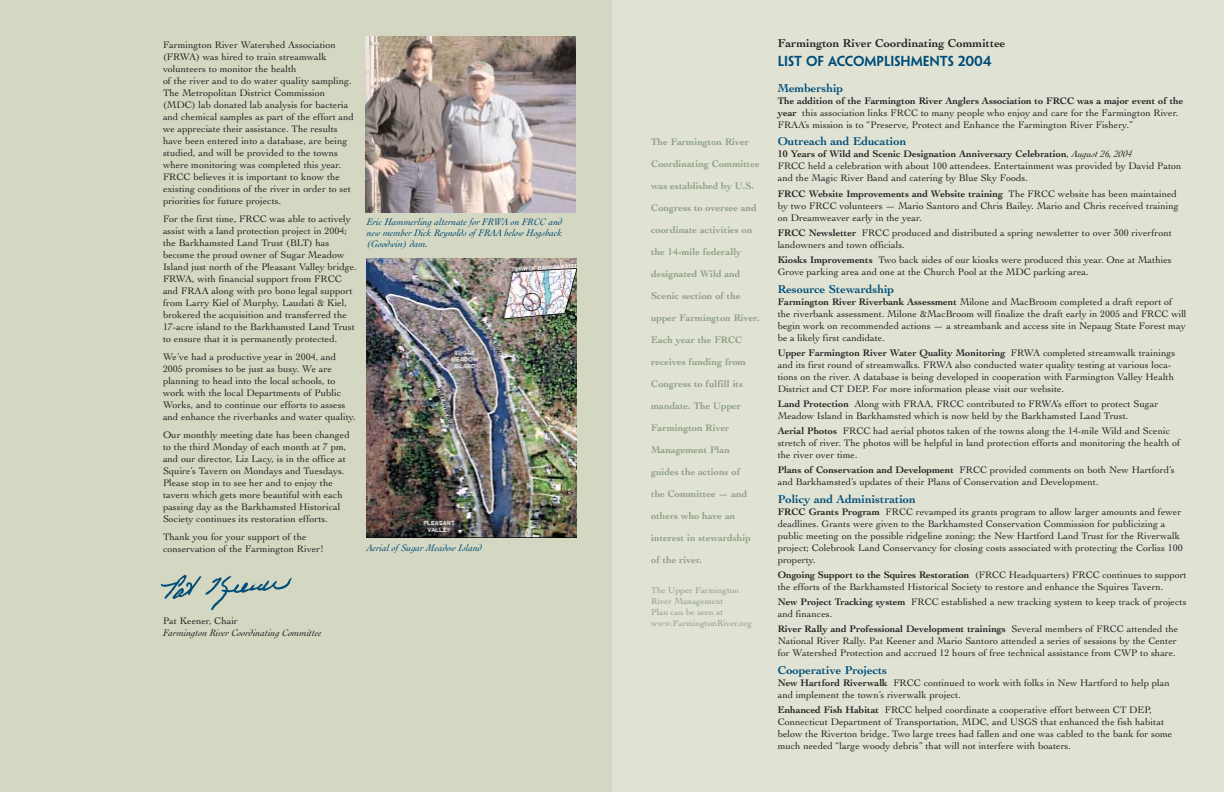
<style>
.page{position:relative;width:1224px;height:792px;background:#fff}
.page>*{position:absolute;margin:0;border:0;box-sizing:border-box;transform-origin:0 0}
.t1{font:13px "Penumbra MM 585 0";color:#004d79}
.t2{font:700 12px "Cochin";color:#004d79}
.t3{font:700 12px "Cochin";color:#231f1f}
.t4{font:10px/12px "Cochin";color:#231f1f}
.t5{font:700 10px "Cochin";color:#8c9c81}
.t6{font:italic 10px/11px "Cochin";color:#004d79;text-align:justify}
.t7{font:italic 10px "Cochin";color:#231f1f}
.t8{font:9px/11px "Cochin";color:#8c9c81}
.s1{font-weight:700}
.s2{font-style:italic}
</style>
<div class="page">
<div style="left:0;top:0;width:612px;height:792px;background:#d4d7c2"></div>
<div style="left:612px;top:0;width:612px;height:792px;background:#e0e3d4"></div>
<img style="left:367px;top:259px;width:209px;height:279px">
<img style="left:160px;top:574px;width:132px;height:36px">
<img style="left:366px;top:36px;width:210px;height:177px">
<p class="t4" style="left:163px;top:39px;width:193px">Farmington River Watershed Association (FRWA) was hired to train streamwalk volunteers to monitor the health<br>of the river and to do water quality sampling.<br>The Metropolitan District Commission (MDC) lab donated lab analysis for bacteria and chemical samples as part of the effort and we appreciate their assistance. The results have been entered into a database, are being studied, and will be provided to the towns where monitoring was completed this year.<br>FRCC believes it is important to know the existing conditions of the river in order to set priorities for future projects.</p>
<p class="t4" style="left:163px;top:213px;width:195px">For the first time, FRCC was able to actively assist with a land protection project in 2004; the Barkhamsted Land Trust (BLT) has become the proud owner of Sugar Meadow Island just north of the Pleasant Valley bridge.<br>FRWA, with financial support from FRCC and FRAA along with pro bono legal support from Larry Kiel of Murphy, Laudati &amp; Kiel, brokered the acquisition and transferred the 17-acre island to the Barkhamsted Land Trust to ensure that it is permanently protected.</p>
<p class="t4" style="left:163px;top:351px;width:194px">We’ve had a productive year in 2004, and 2005 promises to be just as busy. We are planning to head into the local schools, to work with the local Departments of Public Works, and to continue our efforts to assess and enhance the riverbanks and water quality.</p>
<p class="t4" style="left:163px;top:429px;width:188px">Our monthly meeting date has been changed to the third Monday of each month at 7 pm, and our director, Liz Lacy, is in the office at Squire’s Tavern on Mondays and Tuesdays.<br>Please stop in to see her and to enjoy the tavern which gets more beautiful with each passing day as the Barkhamsted Historical Society continues its restoration efforts.</p>
<p class="t4" style="left:163px;top:531px;width:162px">Thank you for your support of the conservation of the Farmington River!</p>
<p class="t6" style="left:367px;top:217px;width:197px">Eric Hammerling alternate for FRWA on FRCC and new member Dick Reynolds of FRAA below Hogsback (Goodwin) dam.</p>
<p class="t6" style="left:367px;top:543px;width:117px">Aerial of Sugar Meadow Island</p>
<p class="t4" style="left:163px;top:615px;width:76px">Pat Keener, Chair</p>
<p class="t7" style="left:163px;top:628px;width:160px">Farmington River Coordinating Committee</p>
<p class="t5" style="left:651px;top:138px;width:99px">The Farmington River</p>
<p class="t5" style="left:651px;top:160px;width:110px">Coordinating Committee</p>
<p class="t5" style="left:651px;top:182px;width:104px">was established by U.S.</p>
<p class="t5" style="left:651px;top:204px;width:107px">Congress to oversee and</p>
<p class="t5" style="left:651px;top:226px;width:103px">coordinate activities on</p>
<p class="t5" style="left:651px;top:248px;width:92px">the 14-mile federally</p>
<p class="t5" style="left:651px;top:270px;width:91px">designated Wild and</p>
<p class="t5" style="left:651px;top:292px;width:91px">Scenic section of the</p>
<p class="t5" style="left:651px;top:314px;width:110px">upper Farmington River.</p>
<p class="t5" style="left:651px;top:336px;width:93px">Each year the FRCC</p>
<p class="t5" style="left:651px;top:358px;width:96px">receives funding from</p>
<p class="t5" style="left:651px;top:380px;width:94px">Congress to fulfill its</p>
<p class="t5" style="left:651px;top:402px;width:91px">mandate. The Upper</p>
<p class="t5" style="left:651px;top:424px;width:80px">Farmington River</p>
<p class="t5" style="left:651px;top:446px;width:80px">Management Plan</p>
<p class="t5" style="left:651px;top:468px;width:91px">guides the actions of</p>
<p class="t5" style="left:651px;top:490px;width:98px">the Committee — and</p>
<p class="t5" style="left:651px;top:512px;width:86px">others who have an</p>
<p class="t5" style="left:651px;top:534px;width:101px">interest in stewardship</p>
<p class="t5" style="left:651px;top:556px;width:53px">of the river.</p>
<p class="t8" style="left:651px;top:586px;width:102px">The Upper Farmington<br>River Management<br>Plan can be seen at www.FarmingtonRiver.org</p>
<p class="t3" style="left:778px;top:38px;width:229px">Farmington River Coordinating Committee</p>
<h1 class="t1" style="left:778px;top:53px;width:215px">LIST OF ACCOMPLISHMENTS 2004</h1>
<p class="t2" style="left:778px;top:83px;width:67px">Membership</p>
<p class="t4" style="left:778px;top:95px;width:407px"><span class="s1">The addition of the Farmington River Anglers Association to FRCC was a major event of the year</span> this association links FRCC to many people who enjoy and care for the Farmington River.<br>FRAA’s mission is to “Preserve, Protect and Enhance the Farmington River Fishery.”</p>
<p class="t2" style="left:778px;top:137px;width:130px">Outreach and Education</p>
<p class="t4" style="left:778px;top:149px;width:405px"><span class="s1">10 Years of Wild and Scenic Designation Anniversary Celebration</span>, <span class="s2">August 26, 2004<br></span>FRCC held a celebration with about 100 attendees. Entertainment was provided by David Paton and the Magic River Band and catering by Blue Sky Foods.</p>
<p class="t4" style="left:778px;top:188px;width:403px"><span class="s1">FRCC Website Improvements and Website training</span> The FRCC website has been maintained by two FRCC volunteers — Mario Santoro and Chris Bailey. Mario and Chris received training on Dreamweaver early in the year.</p>
<p class="t4" style="left:778px;top:227px;width:396px"><span class="s1">FRCC Newsletter</span> FRCC produced and distributed a spring newsletter to over 300 riverfront landowners and town officials.</p>
<p class="t4" style="left:778px;top:254px;width:395px"><span class="s1">Kiosks Improvements</span> Two back sides of our kiosks were produced this year. One at Mathies<br>Grove parking area and one at the Church Pool at the MDC parking area.</p>
<p class="t2" style="left:778px;top:284px;width:118px">Resource Stewardship</p>
<p class="t4" style="left:778px;top:296px;width:410px"><span class="s1">Farmington River Riverbank Assessment</span> Milone and MacBroom completed a draft report of the riverbank assessment. Milone &amp;MacBroom will finalize the draft early in 2005 and FRCC will begin work on recommended actions — a streambank and access site in Nepaug State Forest may be a likely first candidate.</p>
<p class="t4" style="left:778px;top:348px;width:399px"><span class="s1">Upper Farmington River Water Quality Monitoring</span> FRWA completed streamwalk trainings and its first round of streamwalks. FRWA also conducted water quality testing at various loca&shy;tions on the river. A database is being developed in cooperation with Farmington Valley Health District and CT DEP. For more information please visit our website.</p>
<p class="t4" style="left:778px;top:399px;width:382px"><span class="s1">Land Protection</span> Along with FRAA, FRCC contributed to FRWA’s effort to protect Sugar<br>Meadow Island in Barkhamsted which is now held by the Barkhamsted Land Trust.</p>
<p class="t4" style="left:778px;top:426px;width:404px"><span class="s1">Aerial Photos</span> FRCC had aerial photos taken of the towns along the 14-mile Wild and Scenic stretch of river. The photos will be helpful in land protection efforts and monitoring the health of the river over time.</p>
<p class="t4" style="left:778px;top:465px;width:399px"><span class="s1">Plans of Conservation and Development</span> FRCC provided comments on both New Hartford’s and Barkhamsted’s updates of their Plans of Conservation and Development.</p>
<p class="t2" style="left:778px;top:495px;width:140px">Policy and Administration</p>
<p class="t4" style="left:778px;top:507px;width:406px"><span class="s1">FRCC Grants Program</span> FRCC revamped its grants program to allow larger amounts and fewer deadlines. Grants were given to the Barkhamsted Conservation Commission for publicizing a public meeting on the possible ridgeline zoning; the New Hartford Land Trust for the Riverwalk project; Colebrook Land Conservancy for closing costs associated with protecting the Corliss 100 property.</p>
<p class="t4" style="left:778px;top:570px;width:411px"><span class="s1">Ongoing Support to the Squires Restoration</span> (FRCC Headquarters) FRCC continues to support the efforts of the Barkhamsted Historical Society to restore and enhance the Squires Tavern.</p>
<p class="t4" style="left:778px;top:597px;width:410px"><span class="s1">New Project Tracking system</span> FRCC established a new tracking system to keep track of projects and finances.</p>
<p class="t4" style="left:778px;top:624px;width:402px"><span class="s1">River Rally and Professional Development trainings</span> Several members of FRCC attended the<br>National River Rally. Pat Keener and Mario Santoro attended a series of sessions by the Center for Watershed Protection and accrued 12 hours of free technical assistance from CWP to share.</p>
<p class="t2" style="left:778px;top:666px;width:111px">Cooperative Projects</p>
<p class="t4" style="left:778px;top:678px;width:394px"><span class="s1">New Hartford Riverwalk</span> FRCC continued to work with folks in New Hartford to help plan and implement the town’s riverwalk project.</p>
<p class="t4" style="left:778px;top:705px;width:396px"><span class="s1">Enhanced Fish Habitat</span> FRCC helped coordinate a cooperative effort between CT DEP, Connecticut Department of Transportation, MDC, and USGS that enhanced the fish habitat below the Riverton bridge. Two large trees had fallen and one was cabled to the bank for some much needed “large woody debris” that will not interfere with boaters.</p>
</div>
